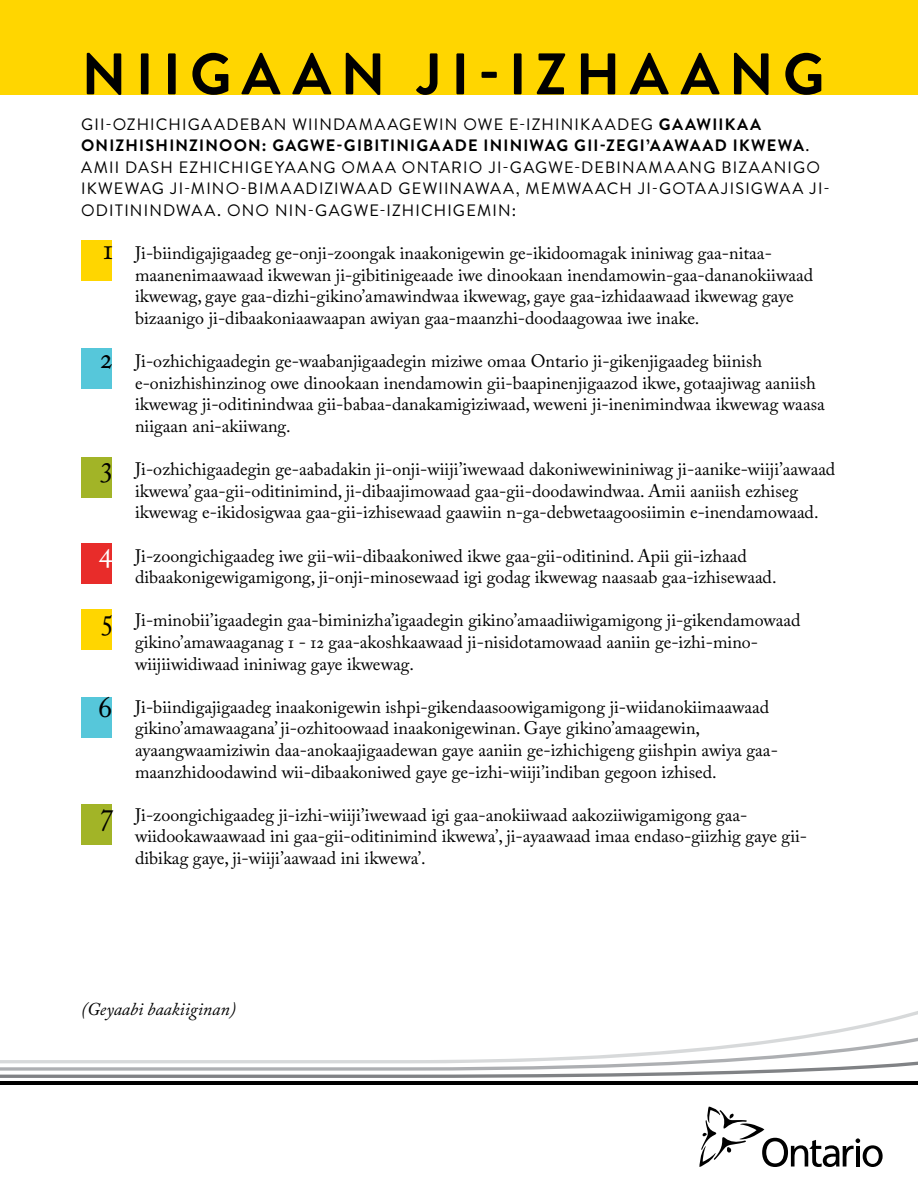
<style>
.page{position:relative;width:918px;height:1188px;background:#fff}
.page>*{position:absolute;margin:0;border:0;box-sizing:border-box;transform-origin:0 0}
.large_titles_light{font:700 58.5px "Brandon Grotesque";letter-spacing:.155em;color:#000}
.t1{font:30.3px "Adobe Caslon Pro";color:#000}
.t2{font:30.3px "Adobe Caslon Pro";color:#fff}
.body_copy{font:18px/21.6px "Adobe Caslon Pro";color:#000}
.body_copy-2{font:italic 18px "Adobe Caslon Pro";color:#000}
.t3{font:16.5px/21.6px "Brandon Text";letter-spacing:.07em;color:#000}
.s1{font-weight:700}
</style>
<div class="page">
<svg style="left:699px;top:1107px;width:184px;height:60px"></svg>
<hr style="left:0;top:1082px;width:918px;height:3px;background:#000">
<svg style="left:0;top:1025px;width:918px;height:53px"></svg>
<div style="left:81px;top:240px;width:31px;height:41px;background:#ffd600"></div>
<div style="left:81px;top:349px;width:30px;height:40px;background:#56c7da"></div>
<div style="left:81px;top:457px;width:31px;height:41px;background:#a2b427"></div>
<div style="left:81px;top:543px;width:31px;height:41px;background:#e82c2a"></div>
<div style="left:81px;top:609px;width:31px;height:41px;background:#ffd600"></div>
<div style="left:81px;top:697px;width:31px;height:41px;background:#56c7da"></div>
<div style="left:81px;top:804px;width:31px;height:41px;background:#a2b427"></div>
<div style="left:0;top:0;width:918px;height:94px;background:#ffd600"></div>
<p class="large_titles_light" style="left:81px;top:33px;width:745px">NIIGAAN JI-IZHAANG</p>
<p class="t3" style="left:81px;top:113px;width:750px">GII-OZHICHIGAADEBAN WIINDAMAAGEWIN OWE E-IZHINIKAADEG <span class="s1">GAAWIIKAA ONIZHISHINZINOON: GAGWE-GIBITINIGAADE ININIWAG GII-ZEGI’AAWAAD IKWEWA</span>.<br>AMII DASH EZHICHIGEYAANG OMAA ONTARIO JI-GAGWE-DEBINAMAANG BIZAANIGO IKWEWAG JI-MINO-BIMAADIZIWAAD GEWIINAWAA, MEMWAACH JI-GOTAAJISIGWAA JI-ODITININDWAA. ONO NIN-GAGWE-IZHICHIGEMIN:</p>
<p class="t1" style="left:103px;top:231px;width:11px">1</p>
<p class="t1" style="left:100px;top:340px;width:14px">2</p>
<p class="t1" style="left:101px;top:448px;width:13px">3</p>
<p class="t2" style="left:99px;top:534px;width:16px">4</p>
<p class="t1" style="left:102px;top:601px;width:12px">5</p>
<p class="t1" style="left:98px;top:689px;width:16px">6</p>
<p class="t1" style="left:101px;top:795px;width:14px">7</p>
<p class="body_copy" style="left:135px;top:242px;width:680px">Ji-biindigajigaadeg ge-onji-zoongak inaakonigewin ge-ikidoomagak ininiwag gaa-nitaa&shy;maanenimaawaad ikwewan ji-gibitinigeaade iwe dinookaan inendamowin-gaa-dananokiiwaad ikwewag, gaye gaa-dizhi-gikino’amawindwaa ikwewag, gaye gaa-izhidaawaad ikwewag gaye bizaanigo ji-dibaakoniaawaapan awiyan gaa-maanzhi-doodaagowaa iwe inake.</p>
<p class="body_copy" style="left:135px;top:350px;width:691px">Ji-ozhichigaadegin ge-waabanjigaadegin miziwe omaa Ontario ji-gikenjigaadeg biinish e-onizhishinzinog owe dinookaan inendamowin gii-baapinenjigaazod ikwe, gotaajiwag aaniish ikwewag ji-oditinindwaa gii-babaa-danakamigiziwaad, weweni ji-inenimindwaa ikwewag waasa niigaan ani-akiiwang.</p>
<p class="body_copy" style="left:135px;top:458px;width:702px">Ji-ozhichigaadegin ge-aabadakin ji-onji-wiiji’iwewaad dakoniwewininiwag ji-aanike-wiiji’aawaad ikwewa’ gaa-gii-oditinimind, ji-dibaajimowaad gaa-gii-doodawindwaa. Amii aaniish ezhiseg ikwewag e-ikidosigwaa gaa-gii-izhisewaad gaawiin n-ga-debwetaagoosiimin e-inendamowaad.</p>
<p class="body_copy" style="left:135px;top:545px;width:643px">Ji-zoongichigaadeg iwe gii-wii-dibaakoniwed ikwe gaa-gii-oditinind. Apii gii-izhaad dibaakonigewigamigong, ji-onji-minosewaad igi godag ikwewag naasaab gaa-izhisewaad.</p>
<p class="body_copy" style="left:135px;top:609px;width:667px">Ji-minobii’igaadegin gaa-biminizha’igaadegin gikino’amaadiiwigamigong ji-gikendamowaad gikino’amawaaganag 1 - 12 gaa-akoshkaawaad ji-nisidotamowaad aaniin ge-izhi-mino&shy;wiijiiwidiwaad ininiwag gaye ikwewag.</p>
<p class="body_copy" style="left:135px;top:696px;width:644px">Ji-biindigajigaadeg inaakonigewin ishpi-gikendaasoowigamigong ji-wiidanokiimaawaad gikino’amawaagana’ ji-ozhitoowaad inaakonigewinan. Gaye gikino’amaagewin, ayaangwaamiziwin daa-anokaajigaadewan gaye aaniin ge-izhichigeng giishpin awiya gaa&shy;maanzhidoodawind wii-dibaakoniwed gaye ge-izhi-wiiji’indiban gegoon izhised.</p>
<p class="body_copy" style="left:135px;top:804px;width:674px">Ji-zoongichigaadeg ji-izhi-wiiji’iwewaad igi gaa-anokiiwaad aakoziiwigamigong gaa&shy;wiidookawaawaad ini gaa-gii-oditinimind ikwewa’, ji-ayaawaad imaa endaso-giizhig gaye gii&shy;dibikag gaye, ji-wiiji’aawaad ini ikwewa’.</p>
<p class="body_copy-2" style="left:81px;top:998px;width:156px">(Geyaabi baakiiginan)</p>
</div>
